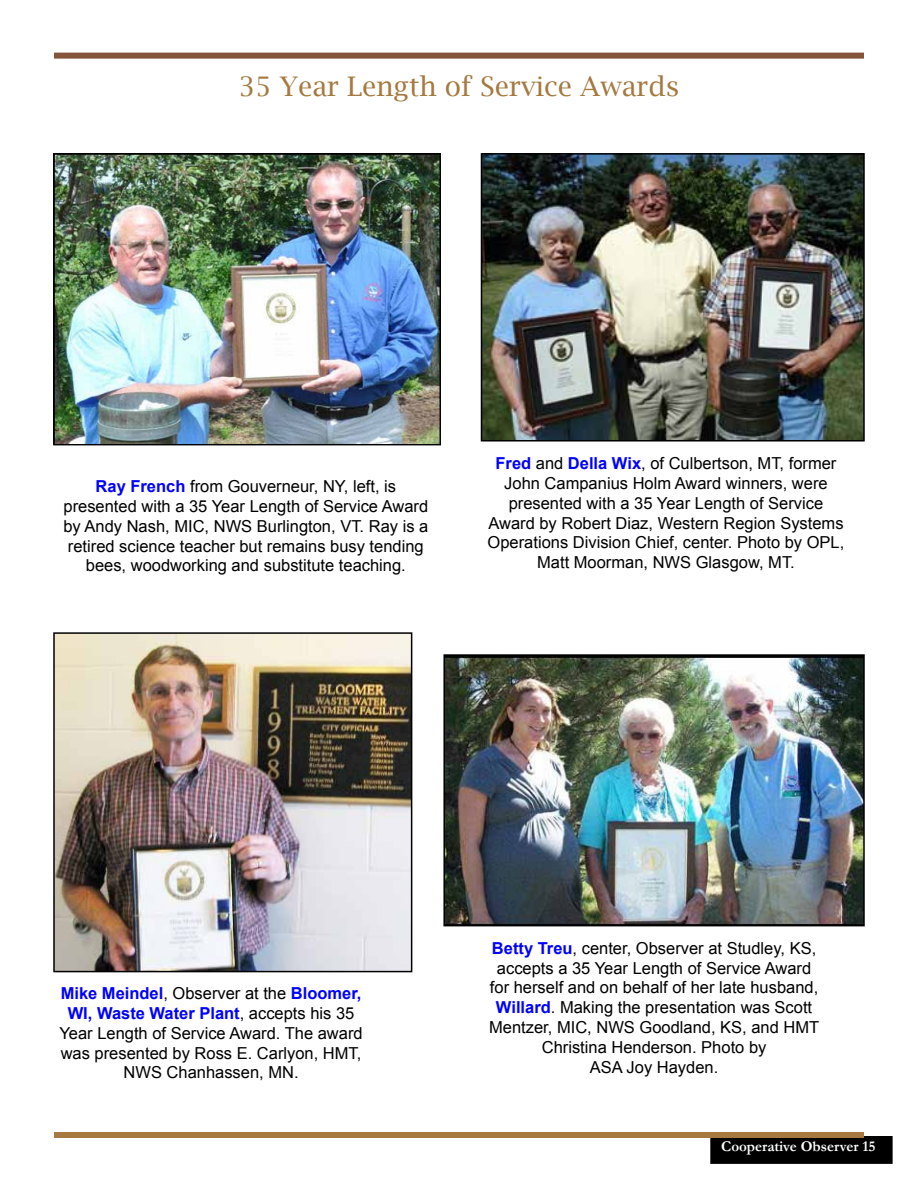
<style>
.page{position:relative;width:918px;height:1188px;background:#fff}
.page>*{position:absolute;margin:0;border:0;box-sizing:border-box;transform-origin:0 0}
.t1{font:27px "Lucida Bright";color:#a5793f}
.t2{font:16.5px/19.8px "Arial";color:#000;text-align:center}
.t3{font:700 15px "Garamond";color:#fff}
.s1{font-weight:700;color:#00f}
</style>
<div class="page">
<div style="left:711px;top:1137px;width:181px;height:26px;background:#000"></div>
<div style="left:710px;top:1136px;width:183px;height:28px;border:2px solid #000"></div>
<div style="left:54px;top:1132px;width:810px;height:6px;background:#a5793f"></div>
<div style="left:54px;top:53px;width:810px;height:6px;background:#845339"></div>
<img style="left:55px;top:155px;width:384px;height:288px">
<div style="left:53px;top:153px;width:388px;height:292px;border:1px solid #000"></div>
<img style="left:484px;top:156px;width:378px;height:283px">
<div style="left:481px;top:153px;width:384px;height:289px;border:2px solid #000"></div>
<img style="left:446px;top:657px;width:416px;height:266px">
<div style="left:443px;top:654px;width:422px;height:272px;border:2px solid #000"></div>
<img style="left:56px;top:635px;width:353px;height:334px">
<div style="left:53px;top:632px;width:359px;height:340px;border:2px solid #000"></div>
<h1 class="t1" style="left:239px;top:71px;width:442px">35 Year Length of Service Awards</h1>
<p class="t2" style="left:63px;top:477px;width:366px"><span class="s1">Ray French</span> from Gouverneur, NY, left, is presented with a 35 Year Length of Service Award by Andy Nash, MIC, NWS Burlington, VT. Ray is a retired science teacher but remains busy tending bees, woodworking and substitute teaching.</p>
<p class="t2" style="left:488px;top:454px;width:358px"><span class="s1">Fred</span> and <span class="s1">Della Wix</span>, of Culbertson, MT, former John Campanius Holm Award winners, were presented with a 35 Year Length of Service Award by Robert Diaz, Western Region Systems Operations Division Chief, center. Photo by OPL, Matt Moorman, NWS Glasgow, MT.</p>
<p class="t2" style="left:59px;top:984px;width:305px"><span class="s1">Mike Meindel</span>, Observer at the <span class="s1">Bloomer, WI, Waste Water Plant</span>, accepts his 35<br>Year Length of Service Award. The award was presented by Ross E. Carlyon, HMT, NWS Chanhassen, MN.</p>
<p class="t2" style="left:489px;top:938px;width:332px"><span class="s1">Betty Treu</span>, center, Observer at Studley, KS, accepts a 35 Year Length of Service Award for herself and on behalf of her late husband, <span class="s1">Willard</span>. Making the presentation was Scott Mentzer, MIC, NWS Goodland, KS, and HMT Christina Henderson. Photo by<br>ASA Joy Hayden.</p>
<p class="t3" style="left:721px;top:1136px;width:156px">Cooperative Observer 15</p>
</div>
